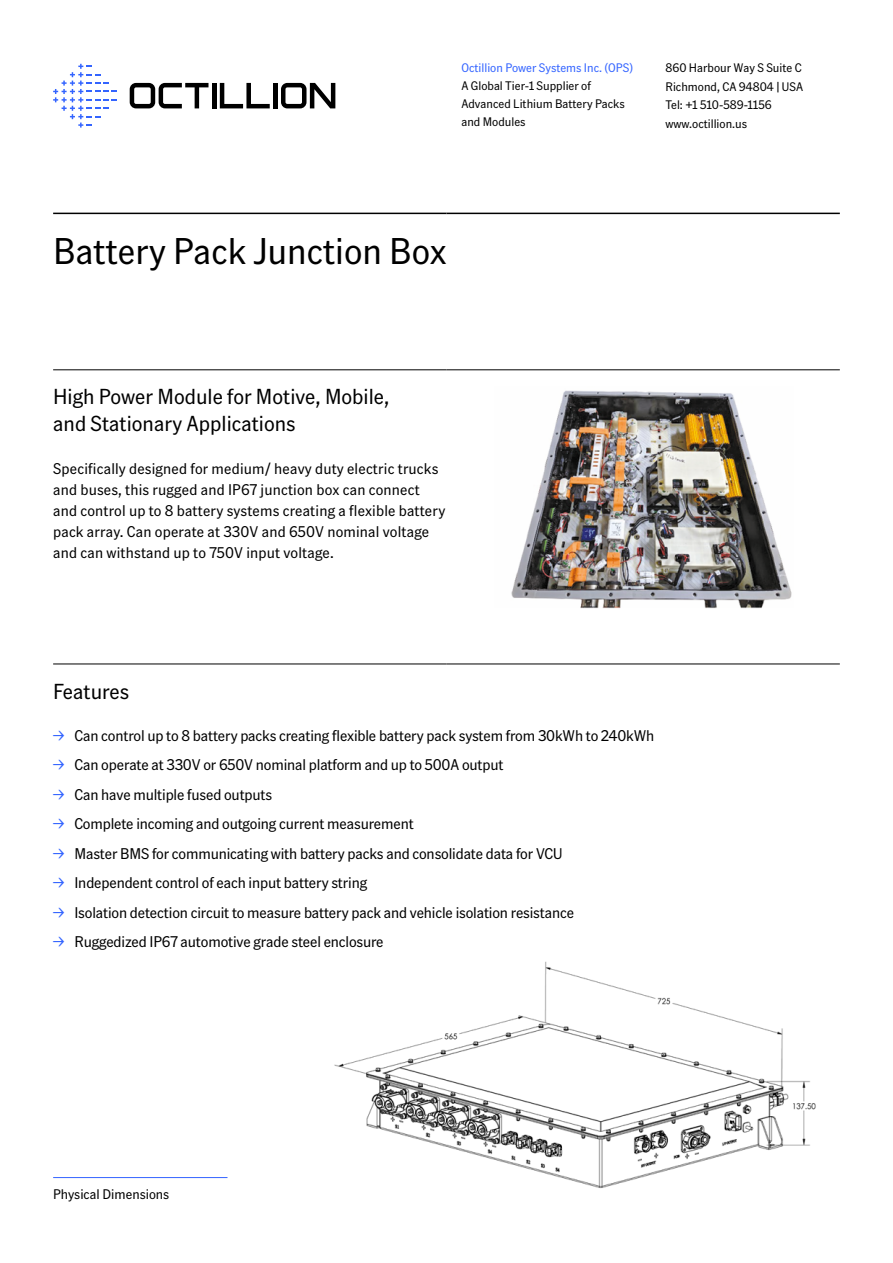
<style>
.page{position:relative;width:893px;height:1263px;background:#fff}
.page>*{position:absolute;margin:0;border:0;box-sizing:border-box;transform-origin:0 0}
.t1{font:36px "American Grotesk";color:#000}
.t2{font:21px/27px "American Grotesk";color:#000}
.t3{font:15px "American Grotesk";letter-spacing:-.01em;color:#000}
.t4{font:15px/21px "American Grotesk";letter-spacing:.01em;color:#000}
.t5{font:13.5px "American Grotesk";color:#000}
.t6{font:12px/18.3px "American Grotesk";color:#000}
.t7{font:12px "American Grotesk";color:#3364ff}
.s1{color:#3364ff}
</style>
<div class="page">
<hr style="left:53px;top:213px;width:393px;height:1px;background:#000">
<hr style="left:446px;top:213px;width:394px;height:1px;background:#000">
<hr style="left:53px;top:369px;width:393px;height:1px;background:#000">
<hr style="left:446px;top:369px;width:394px;height:1px;background:#000">
<hr style="left:53px;top:664px;width:393px;height:1px;background:#000">
<hr style="left:446px;top:664px;width:394px;height:1px;background:#000">
<hr style="left:53px;top:1177px;width:174px;height:1px;background:#3364ff">
<svg style="left:130px;top:83px;width:78px;height:25px"></svg>
<hr style="left:212px;top:83px;width:4px;height:25px;background:#000">
<div style="left:273px;top:83px;width:5px;height:25px;background:#000"></div>
<svg style="left:281px;top:83px;width:54px;height:25px"></svg>
<svg style="left:220px;top:83px;width:50px;height:25px"></svg>
<svg style="left:53px;top:64px;width:64px;height:64px"></svg>
<img style="left:511px;top:390px;width:281px;height:219px">
<img style="left:334px;top:961px;width:482px;height:228px">
<p class="t7" style="left:461px;top:61px;width:173px">Octillion Power Systems Inc. (OPS)</p>
<p class="t6" style="left:461px;top:77px;width:165px">A Global Tier-1 Supplier of<br>Advanced Lithium Battery Packs and Modules</p>
<p class="t6" style="left:665px;top:59px;width:139px">860 Harbour Way S Suite C<br>Richmond, CA 94804 | USA<br>Tel: +1 510-589-1156 www.octillion.us</p>
<h1 class="t1" style="left:53px;top:228px;width:395px">Battery Pack Junction Box</h1>
<h2 class="t2" style="left:53px;top:383px;width:338px">High Power Module for Motive, Mobile, and Stationary Applications</h2>
<p class="t4" style="left:53px;top:457px;width:394px">Specifically designed for medium/ heavy duty electric trucks and buses, this rugged and IP67 junction box can connect and control up to 8 battery systems creating a flexible battery pack array. Can operate at 330V and 650V nominal voltage and can withstand up to 750V input voltage.</p>
<h2 class="t2" style="left:53px;top:677px;width:78px">Features</h2>
<p class="t3" style="left:53px;top:726px;width:603px"><span class="s1">→</span> Can control up to 8 battery packs creating flexible battery pack system from 30kWh to 240kWh</p>
<p class="t3" style="left:53px;top:755px;width:452px"><span class="s1">→</span> Can operate at 330V or 650V nominal platform and up to 500A output</p>
<p class="t3" style="left:53px;top:785px;width:221px"><span class="s1">→</span> Can have multiple fused outputs</p>
<p class="t3" style="left:53px;top:814px;width:362px"><span class="s1">→</span> Complete incoming and outgoing current measurement</p>
<p class="t3" style="left:53px;top:844px;width:511px"><span class="s1">→</span> Master BMS for communicating with battery packs and consolidate data for VCU</p>
<p class="t3" style="left:53px;top:873px;width:316px"><span class="s1">→</span> Independent control of each input battery string</p>
<p class="t3" style="left:53px;top:903px;width:522px"><span class="s1">→</span> Isolation detection circuit to measure battery pack and vehicle isolation resistance</p>
<p class="t3" style="left:53px;top:932px;width:332px"><span class="s1">→</span> Ruggedized IP67 automotive grade steel enclosure</p>
<p class="t5" style="left:53px;top:1186px;width:118px">Physical Dimensions</p>
</div>
